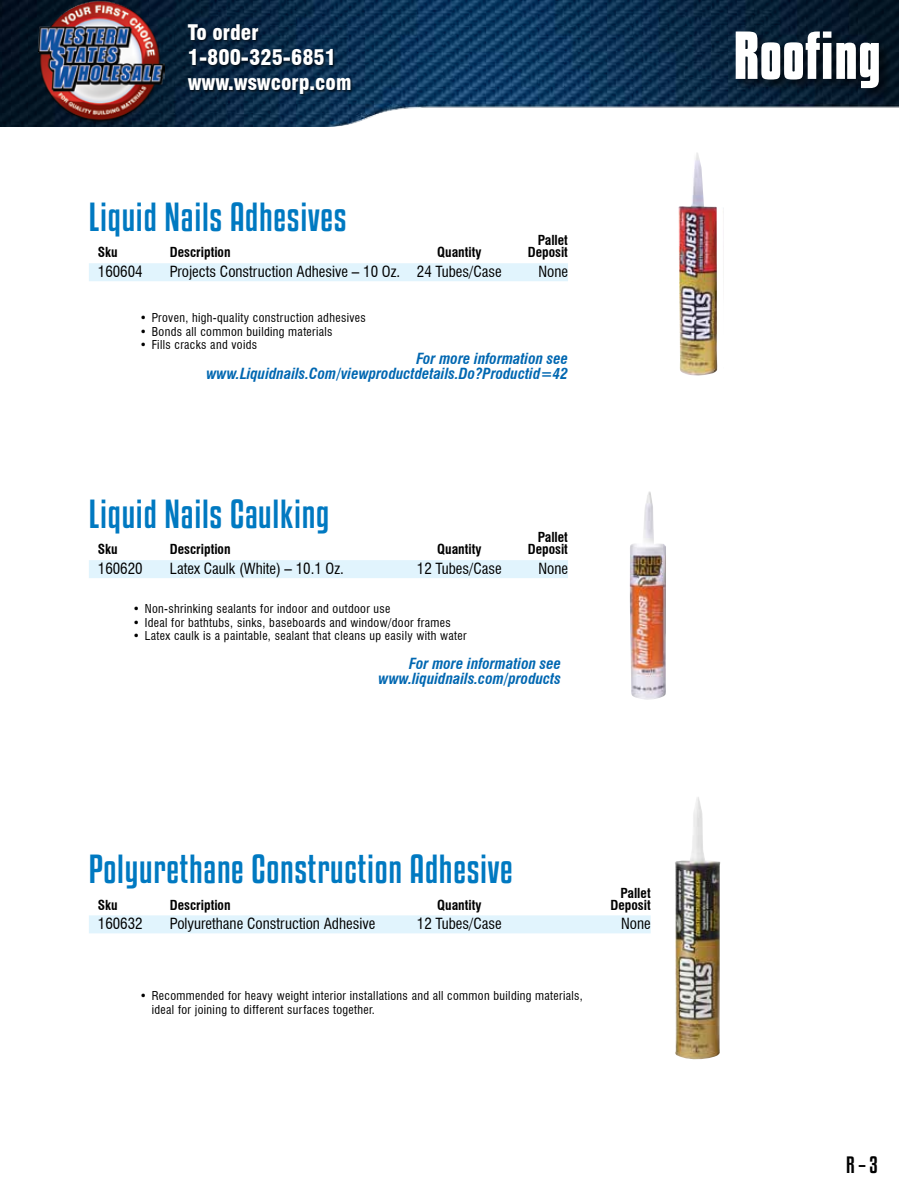
<style>
.page{position:relative;width:918px;height:1188px;background:#fff}
.page>*{position:absolute;margin:0;border:0;box-sizing:border-box;transform-origin:0 0}
.t1{font:700 60px "Kenyan Coffee Rg";color:#fff}
.t2{font:36px "Kenyan Coffee Rg";letter-spacing:.02em;color:#0079c1}
.t3{font:900 condensed 21px/25.2px "Swiss 721 BT";color:#fff}
.t4{font:21px "Kenyan Coffee Rg";color:#000}
.t5{font:condensed 15px "Swiss 721 BT";color:#000}
.t6{font:italic 700 condensed 15px/15px "Swiss 721 BT";color:#0067b1;text-align:right}
.t7{font:700 condensed 13.5px "Swiss 721 BT";color:#000}
.t8{font:condensed 12px/13.5px "Swiss 721 BT";letter-spacing:.03em;color:#000}
</style>
<div class="page">
<img style="left:0;top:0;width:899px;height:126px">
<div style="left:733px;top:29px;width:160px;height:73px;background:#000;opacity:.6"></div>
<div style="left:187px;top:24px;width:166px;height:72px;background:#000;opacity:.6"></div>
<img style="left:38px;top:0;width:126px;height:126px">
<img style="left:629px;top:491px;width:37px;height:209px">
<img style="left:678px;top:153px;width:46px;height:223px">
<div style="left:89px;top:560px;width:479px;height:18px;background:#e1f4fd"></div>
<div style="left:89px;top:915px;width:562px;height:18px;background:#e1f4fd"></div>
<div style="left:89px;top:263px;width:479px;height:18px;background:#e1f4fd"></div>
<img style="left:675px;top:797px;width:45px;height:263px">
<h3 class="t3" style="left:188px;top:20px;width:165px">To order<br>1-800-325-6851 www.wswcorp.com</h3>
<h2 class="t2" style="left:89px;top:195px;width:259px">Liquid Nails Adhesives</h2>
<p class="t7" style="left:538px;top:232px;width:32px">Pallet</p>
<p class="t7" style="left:98px;top:244px;width:21px">Sku</p>
<p class="t7" style="left:170px;top:244px;width:62px">Description</p>
<p class="t7" style="left:437px;top:244px;width:46px">Quantity</p>
<p class="t7" style="left:528px;top:244px;width:42px">Deposit</p>
<p class="t5" style="left:98px;top:262px;width:46px">160604</p>
<p class="t5" style="left:170px;top:262px;width:333px">Projects Construction Adhesive – 10 Oz. 24 Tubes/Case</p>
<p class="t5" style="left:538px;top:262px;width:31px">None</p>
<p class="t8" style="left:140px;top:311px;width:228px">• Proven, high-quality construction adhesives</p>
<p class="t8" style="left:140px;top:325px;width:194px">• Bonds all common building materials</p>
<p class="t8" style="left:140px;top:338px;width:119px">• Fills cracks and voids</p>
<p class="t6" style="left:206px;top:351px;width:363px">For more information see www.Liquidnails.Com/viewproductdetails.Do?Productid=42</p>
<h2 class="t2" style="left:89px;top:492px;width:242px">Liquid Nails Caulking</h2>
<p class="t7" style="left:538px;top:529px;width:32px">Pallet</p>
<p class="t7" style="left:98px;top:541px;width:21px">Sku</p>
<p class="t7" style="left:170px;top:541px;width:62px">Description</p>
<p class="t7" style="left:437px;top:541px;width:46px">Quantity</p>
<p class="t7" style="left:528px;top:541px;width:42px">Deposit</p>
<p class="t5" style="left:98px;top:559px;width:46px">160620</p>
<p class="t5" style="left:170px;top:559px;width:176px">Latex Caulk (White) – 10.1 Oz.</p>
<p class="t5" style="left:417px;top:559px;width:86px">12 Tubes/Case</p>
<p class="t5" style="left:538px;top:559px;width:31px">None</p>
<p class="t8" style="left:133px;top:602px;width:259px">• Non-shrinking sealants for indoor and outdoor use</p>
<p class="t8" style="left:133px;top:616px;width:320px">• Ideal for bathtubs, sinks, baseboards and window/door frames</p>
<p class="t8" style="left:133px;top:629px;width:335px">• Latex caulk is a paintable, sealant that cleans up easily with water</p>
<p class="t6" style="left:379px;top:656px;width:184px">For more information see www.liquidnails.com/products</p>
<h2 class="t2" style="left:89px;top:847px;width:425px">Polyurethane Construction Adhesive</h2>
<p class="t7" style="left:621px;top:885px;width:32px">Pallet</p>
<p class="t7" style="left:98px;top:897px;width:21px">Sku</p>
<p class="t7" style="left:170px;top:897px;width:62px">Description</p>
<p class="t7" style="left:437px;top:897px;width:46px">Quantity</p>
<p class="t7" style="left:610px;top:897px;width:42px">Deposit</p>
<p class="t5" style="left:98px;top:915px;width:46px">160632</p>
<p class="t5" style="left:170px;top:915px;width:207px">Polyurethane Construction Adhesive</p>
<p class="t5" style="left:417px;top:915px;width:86px">12 Tubes/Case</p>
<p class="t5" style="left:621px;top:915px;width:31px">None</p>
<p class="t8" style="left:152px;top:989px;width:433px;text-indent:-12px">• Recommended for heavy weight interior installations and all common building materials, ideal for joining to different surfaces together.</p>
<h1 class="t1" style="left:733px;top:19px;width:149px">Roofing</h1>
<h3 class="t4" style="left:846px;top:1152px;width:33px">R – 3</h3>
</div>
